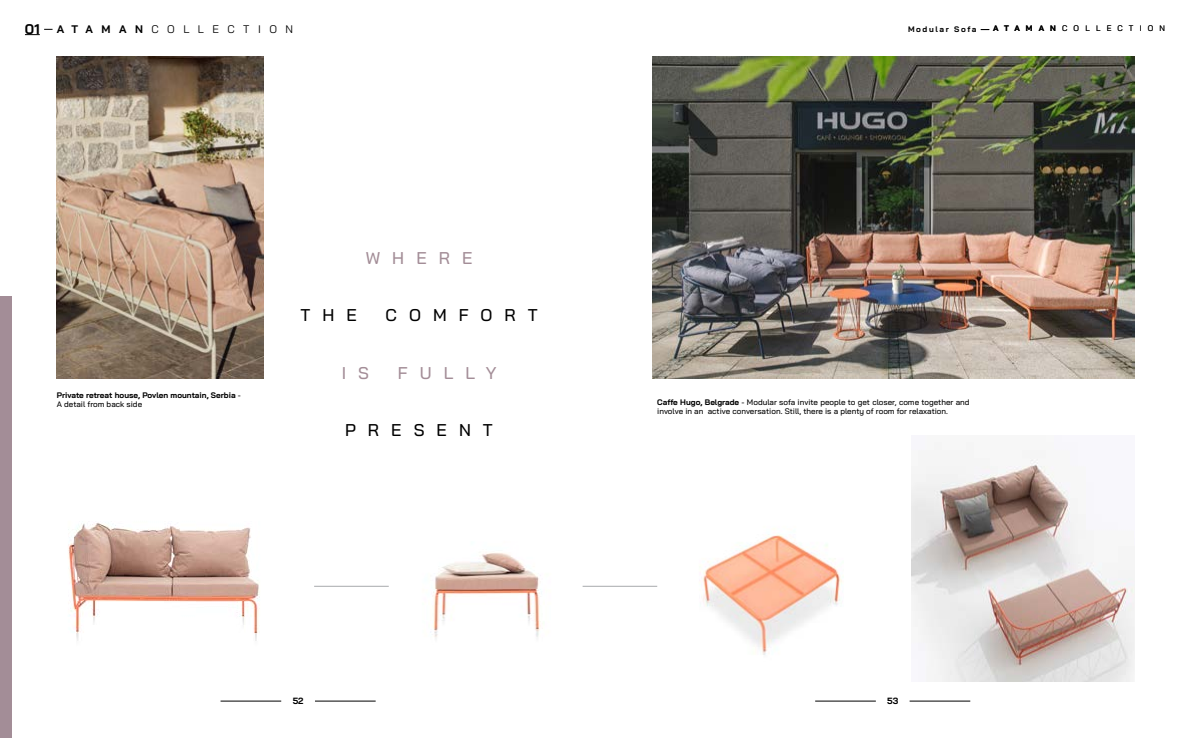
<style>
.page{position:relative;width:1191px;height:738px;background:#fff}
.page>*{position:absolute;margin:0;border:0;box-sizing:border-box;transform-origin:0 0}
.t1{font:500 17px "Bai Jamjuree";letter-spacing:.71em;color:#000}
.t2{font:500 17px "Bai Jamjuree";letter-spacing:.71em;color:#a38d97}
.t3{font:11px "Bai Jamjuree";letter-spacing:.77em;color:#000}
.t4{font:700 9px "Bai Jamjuree";color:#000}
.t5{font:500 8px/9.6px "Bai Jamjuree";color:#000}
.t6{font:700 8px/9.6px "Bai Jamjuree";color:#000}
.t7{font:8px "Bai Jamjuree";letter-spacing:.77em;color:#000}
.t8{font:700 8px "Bai Jamjuree";letter-spacing:.2em;color:#000}
.s1{font-weight:700;font-size:14px}
.s2{font-weight:700}
.s3{font-weight:500}
</style>
<div class="page">
<hr style="left:315px;top:700px;width:61px;height:1px;background:#000">
<hr style="left:220px;top:700px;width:61px;height:1px;background:#000">
<hr style="left:909px;top:700px;width:61px;height:1px;background:#000">
<hr style="left:815px;top:700px;width:61px;height:1px;background:#000">
<img style="left:430px;top:553px;width:111px;height:85px">
<div style="left:0;top:296px;width:11px;height:441px;background:#a38d97"></div>
<img style="left:57px;top:57px;width:206px;height:321px">
<img style="left:68px;top:523px;width:192px;height:118px">
<hr style="left:314px;top:585px;width:75px;height:1px;background:#a7a9ac">
<svg style="left:25px;top:29px;width:28px;height:6px"></svg>
<img style="left:652px;top:56px;width:482px;height:322px">
<img style="left:911px;top:458px;width:223px;height:222px">
<hr style="left:582px;top:585px;width:75px;height:1px;background:#a7a9ac">
<img style="left:700px;top:528px;width:142px;height:127px">
<h2 class="t3" style="left:25px;top:19px;width:269px"><span class="s1">01</span> <span class="s2">ATAMAN</span>COLLECTION</h2>
<p class="t6" style="left:57px;top:390px;width:186px">Private retreat house, Povlen mountain, Serbia <span class="s3">-<br>A detail from back side</span></p>
<h1 class="t2" style="left:366px;top:248px;width:108px">WHERE</h1>
<h1 class="t1" style="left:300px;top:305px;width:58px">THE</h1>
<h1 class="t1" style="left:385px;top:305px;width:154px">COMFORT</h1>
<h1 class="t2" style="left:342px;top:362px;width:29px">I S</h1>
<h1 class="t2" style="left:398px;top:362px;width:100px">FULLY</h1>
<h1 class="t1" style="left:345px;top:419px;width:149px">PRESENT</h1>
<p class="t8" style="left:908px;top:24px;width:70px">Modular Sofa</p>
<p class="t7" style="left:993px;top:22px;width:173px"><span class="s2">ATAMAN</span>COLLECTION</p>
<p class="t5" style="left:657px;top:396px;width:314px"><span class="s2">Caffe Hugo, Belgrade</span> - Modular sofa invite people to get closer, come together and involve in an active conversation. Still, there is a plenty of room for relaxation.</p>
<p class="t4" style="left:293px;top:695px;width:12px">52</p>
<p class="t4" style="left:887px;top:695px;width:13px">53</p>
</div>
